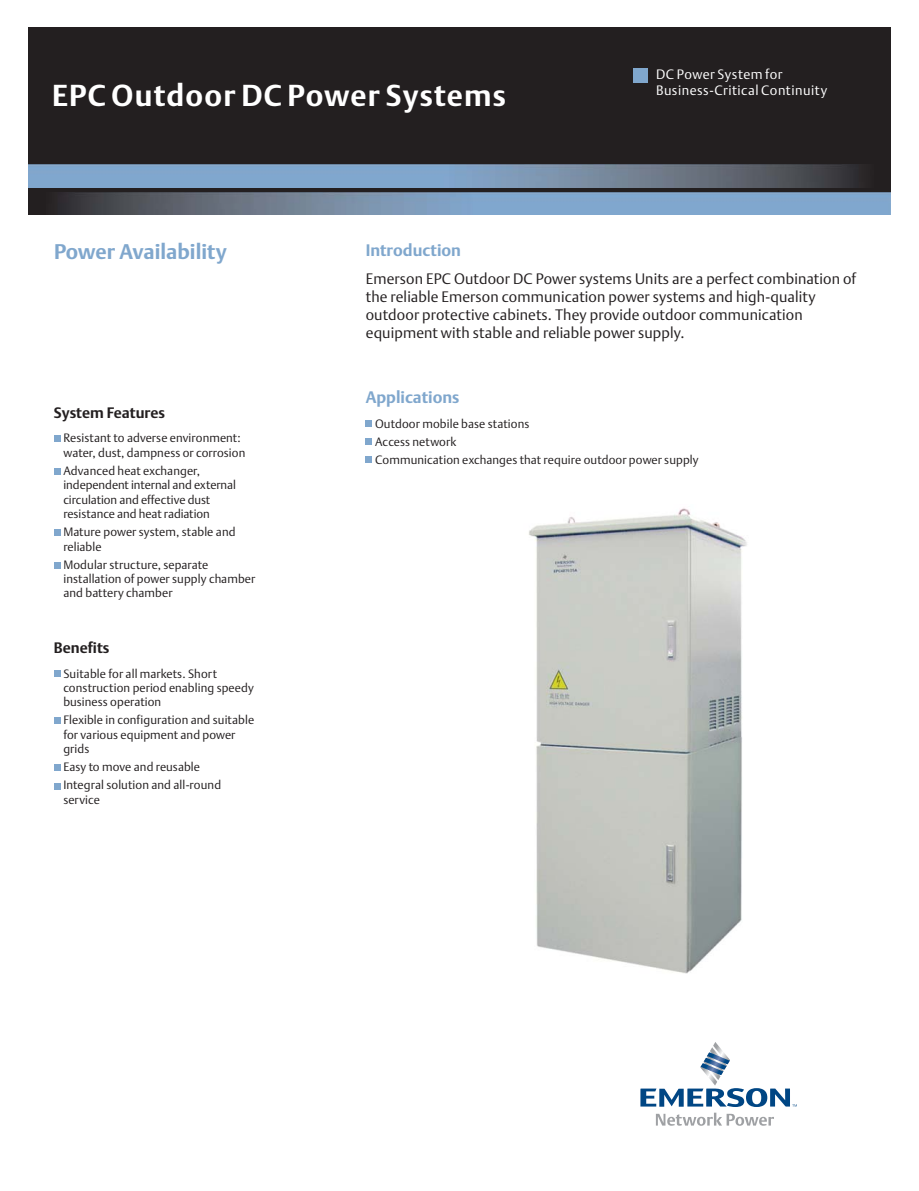
<style>
.page{position:relative;width:919px;height:1191px;background:#fff}
.page>*{position:absolute;margin:0;border:0;box-sizing:border-box;transform-origin:0 0}
.t1{font:700 30px "DTL Argo T";letter-spacing:.04em;color:#fff}
.t2{font:700 21px "DTL Argo T";color:#80a7cd}
.t3{font:700 16.5px "DTL Argo T";color:#80a7cd}
.t4{font:15px/18px "DTL Argo T Light";letter-spacing:.01em;color:#231f20}
.t5{font:700 15px "DTL Argo T";color:#231f20}
.t6{font:13.5px/15.9px "DTL Argo T Light";letter-spacing:.04em;color:#fff}
.t7{font:12px/14.4px "DTL Argo T Light";letter-spacing:.01em;color:#231f20}
</style>
<div class="page">
<div style="left:54px;top:435px;width:6px;height:7px;background:#80a7cd"></div>
<div style="left:54px;top:468px;width:6px;height:7px;background:#80a7cd"></div>
<div style="left:54px;top:529px;width:6px;height:7px;background:#80a7cd"></div>
<svg style="left:54px;top:562px;width:6px;height:6px"></svg>
<svg style="left:54px;top:670px;width:6px;height:6px"></svg>
<svg style="left:54px;top:717px;width:6px;height:6px"></svg>
<svg style="left:54px;top:764px;width:6px;height:6px"></svg>
<svg style="left:54px;top:783px;width:6px;height:6px"></svg>
<svg style="left:366px;top:420px;width:6px;height:6px"></svg>
<svg style="left:366px;top:438px;width:6px;height:6px"></svg>
<div style="left:366px;top:456px;width:6px;height:7px;background:#80a7cd"></div>
<svg style="left:640px;top:1042px;width:156px;height:83px"></svg>
<div style="left:28px;top:27px;width:862px;height:188px;background:#231f20"></div>
<div style="left:633px;top:68px;width:14px;height:14px;background:#80a7cd"></div>
<img style="left:28px;top:165px;width:833px;height:22px">
<img style="left:57px;top:192px;width:833px;height:23px">
<img style="left:529px;top:508px;width:218px;height:466px">
<h1 class="t1" style="left:52px;top:83px;width:455px">EPC Outdoor DC Power Systems</h1>
<h2 class="t2" style="left:54px;top:243px;width:174px">Power Availability</h2>
<h3 class="t3" style="left:366px;top:243px;width:97px">Introduction</h3>
<p class="t6" style="left:656px;top:68px;width:173px">DC Power System for<br>Business-Critical Continuity</p>
<p class="t5" style="left:54px;top:406px;width:113px">System Features</p>
<p class="t7" style="left:63px;top:432px;width:183px">Resistant to adverse environment: water, dust, dampness or corrosion</p>
<p class="t7" style="left:63px;top:464px;width:174px">Advanced heat exchanger, independent internal and external circulation and effective dust resistance and heat radiation</p>
<p class="t7" style="left:63px;top:525px;width:174px">Mature power system, stable and reliable</p>
<p class="t7" style="left:63px;top:558px;width:193px">Modular structure, separate installation of power supply chamber and battery chamber</p>
<p class="t5" style="left:54px;top:641px;width:57px">Benefits</p>
<p class="t7" style="left:63px;top:667px;width:192px">Suitable for all markets. Short construction period enabling speedy business operation</p>
<p class="t7" style="left:63px;top:714px;width:192px">Flexible in configuration and suitable for various equipment and power grids</p>
<p class="t7" style="left:63px;top:759px;width:159px;line-height:18px">Easy to move and reusable<br>Integral solution and all-round</p>
<p class="t7" style="left:63px;top:793px;width:38px">service</p>
<p class="t4" style="left:366px;top:271px;width:492px">Emerson EPC Outdoor DC Power systems Units are a perfect combination of the reliable Emerson communication power systems and high-quality outdoor protective cabinets. They provide outdoor communication equipment with stable and reliable power supply.</p>
<h3 class="t3" style="left:366px;top:390px;width:95px">Applications</h3>
<p class="t7" style="left:375px;top:415px;width:325px;line-height:18px">Outdoor mobile base stations<br>Access network<br>Communication exchanges that require outdoor power supply</p>
</div>
